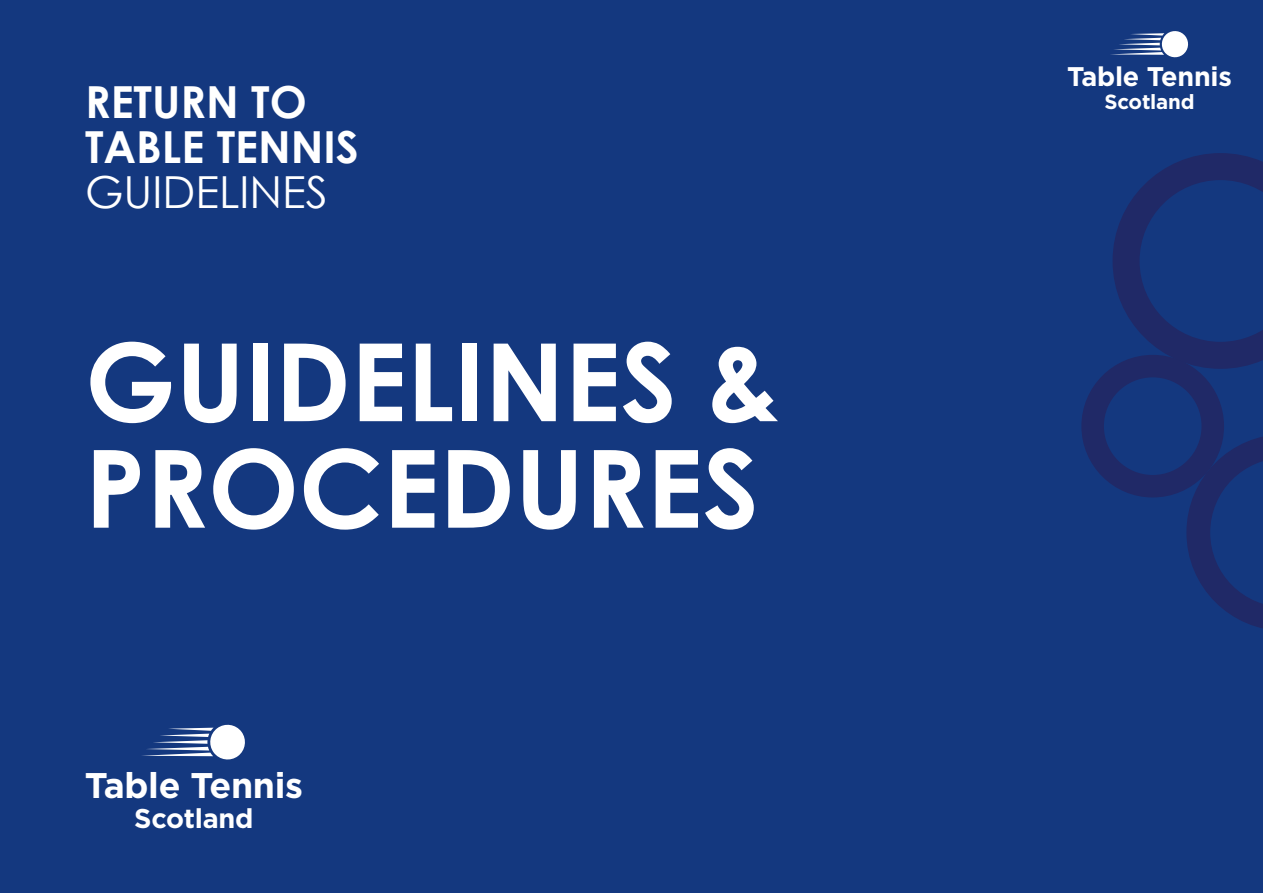
<style>
.page{position:relative;width:1263px;height:893px;background:#14387f}
.page>*{position:absolute;margin:0;border:0;box-sizing:border-box;transform-origin:0 0}
.t1{font:700 108px/106.5px "Century Gothic";color:#fff}
.t2{font:700 44.1px/45.2px "Century Gothic";color:#fff}
.t3{font:44.1px "Century Gothic";color:#fff}
.t4{font:700 35.7px "Gotham";letter-spacing:-.01em;color:#fff}
.t5{font:700 27.15px "Gotham";letter-spacing:-.01em;color:#fff}
.t6{font:700 26.85px "Gotham";letter-spacing:-.01em;color:#fff}
.t7{font:700 20.55px "Gotham";letter-spacing:-.01em;color:#fff}
</style>
<div class="page">
<svg style="left:1110px;top:31px;width:78px;height:27px"></svg>
<svg style="left:142px;top:724px;width:103px;height:36px"></svg>
<svg style="left:1186px;top:434px;width:77px;height:194px"></svg>
<svg style="left:1113px;top:153px;width:150px;height:216px"></svg>
<div style="left:1081px;top:355px;width:143px;height:142px;border:22px solid #202967;border-radius:50%"></div>
<p class="t2" style="left:85px;top:79px;width:275px">RETURN TO<br>TABLE TENNIS</p>
<p class="t3" style="left:85px;top:166px;width:244px">GUIDELINES</p>
<p class="t1" style="left:85px;top:326px;width:697px">GUIDELINES &amp;<br>PROCEDURES</p>
<p class="t4" style="left:85px;top:765px;width:220px">Table Tennis</p>
<p class="t5" style="left:134px;top:803px;width:121px">Scotland</p>
<p class="t6" style="left:1067px;top:61px;width:166px">Table Tennis</p>
<p class="t7" style="left:1104px;top:90px;width:92px">Scotland</p>
</div>
